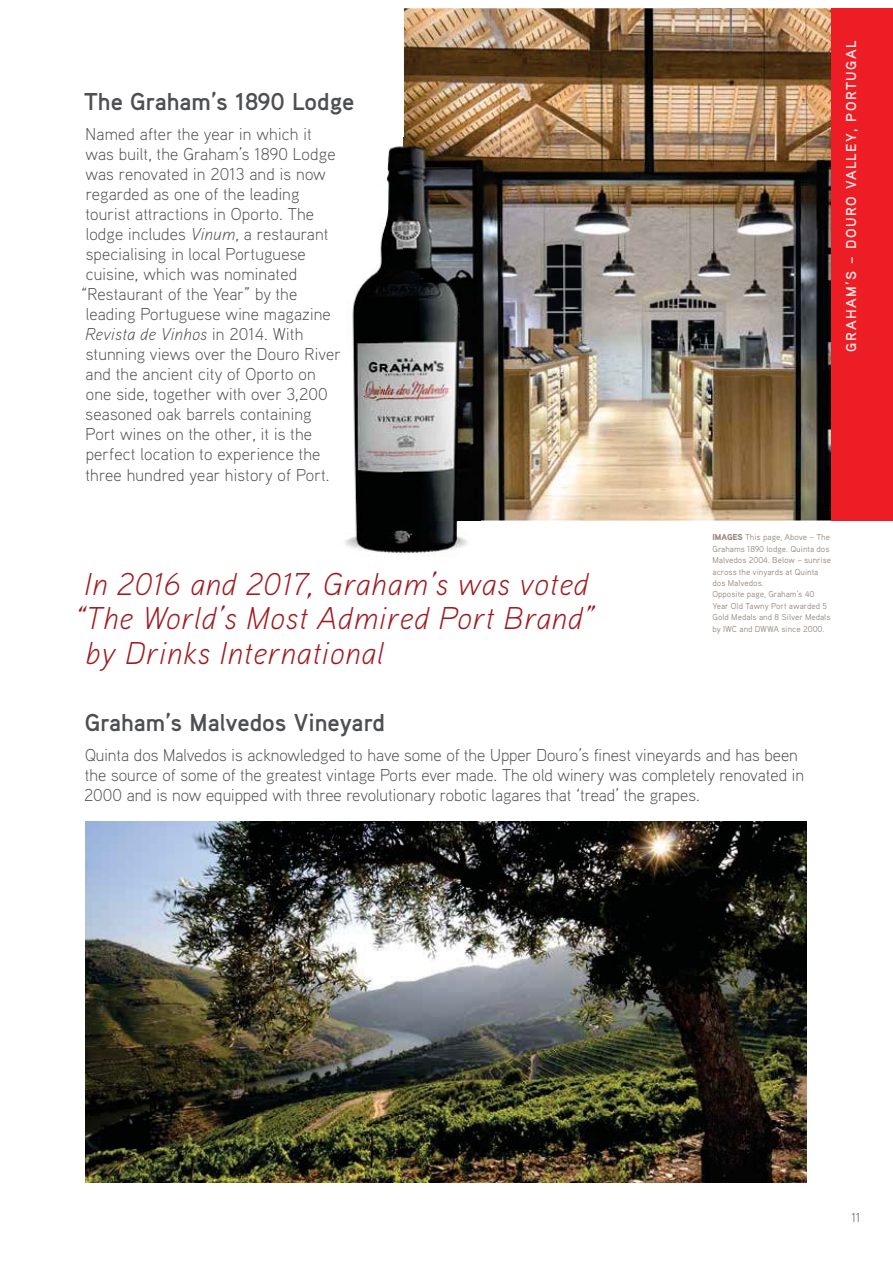
<style>
.page{position:relative;width:893px;height:1263px;background:#fff}
.page>*{position:absolute;margin:0;border:0;box-sizing:border-box;transform-origin:0 0}
.t1{font:italic 300 31.5px "Aaux Pro OT";letter-spacing:.02em;color:#a01b1f}
.t2{font:700 24.3px "Aaux Pro OT";color:#4e4f52}
.t3{font:300 17.25px/20.1px "Aaux Pro OT";letter-spacing:.01em;color:#4e4f52}
.t4{font:700 14.25px "Aaux Pro OT";letter-spacing:.1em;color:#fde8e8}
.t5{font:300 12.9px "Aaux Pro OT";color:#4e4f52}
.t6{font:8.55px/11.4px "Aaux Pro OT";color:#998880}
.s1{font-style:italic}
.s2{font-weight:900}
</style>
<div class="page">
<img style="left:404px;top:8px;width:427px;height:513px">
<img style="left:85px;top:821px;width:722px;height:361px">
<img style="left:344px;top:137px;width:123px;height:417px">
<img style="left:404px;top:137px;width:77px;height:384px">
<div style="left:831px;top:8px;width:62px;height:513px;background:#ec1d24"></div>
<h2 class="t2" style="left:84px;top:92px;width:272px">The Graham’s 1890 Lodge</h2>
<p class="t3" style="left:81px;top:125px;width:261px">Named after the year in which it<br>was built, the Graham’s 1890 Lodge was renovated in 2013 and is now regarded as one of the leading tourist attractions in Oporto. The lodge includes <span class="s1">Vinum</span>, a restaurant specialising in local Portuguese cuisine, which was nominated “Restaurant of the Year” by the leading Portuguese wine magazine<br><span class="s1">Revista de Vinhos</span> in 2014. With stunning views over the Douro River and the ancient city of Oporto on one side, together with over 3,200 seasoned oak barrels containing<br>Port wines on the other, it is the perfect location to experience the three hundred year history of Port.</p>
<p class="t4" style="left:846px;top:352px;width:312px;rotate:-90deg">GRAHAM’S – DOURO VALLEY, PORTUGAL</p>
<h1 class="t1" style="left:84px;top:566px;width:506px">In 2016 and 2017, Graham’s was voted</h1>
<h1 class="t1" style="left:74px;top:600px;width:521px">“The World’s Most Admired Port Brand”</h1>
<h1 class="t1" style="left:85px;top:634px;width:300px">by Drinks International</h1>
<h2 class="t2" style="left:85px;top:714px;width:302px">Graham’s Malvedos Vineyard</h2>
<p class="t6" style="left:712px;top:532px;width:120px"><span class="s2">IMAGES</span> This page, Above – The<br>Grahams 1890 lodge. Quinta dos<br>Malvedos 2004. Below – sunrise across the vinyards at Quinta dos Malvedos.<br>Opposite page, Graham’s 40<br>Year Old Tawny Port awarded 5<br>Gold Medals and 8 Silver Medals by IWC and DWWA since 2000.</p>
<p class="t3" style="left:84px;top:746px;width:721px">Quinta dos Malvedos is acknowledged to have some of the Upper Douro’s finest vineyards and has been the source of some of the greatest vintage Ports ever made. The old winery was completely renovated in<br>2000 and is now equipped with three revolutionary robotic lagares that ‘tread’ the grapes.</p>
<p class="t5" style="left:851px;top:1213px;width:11px">11</p>
</div>
